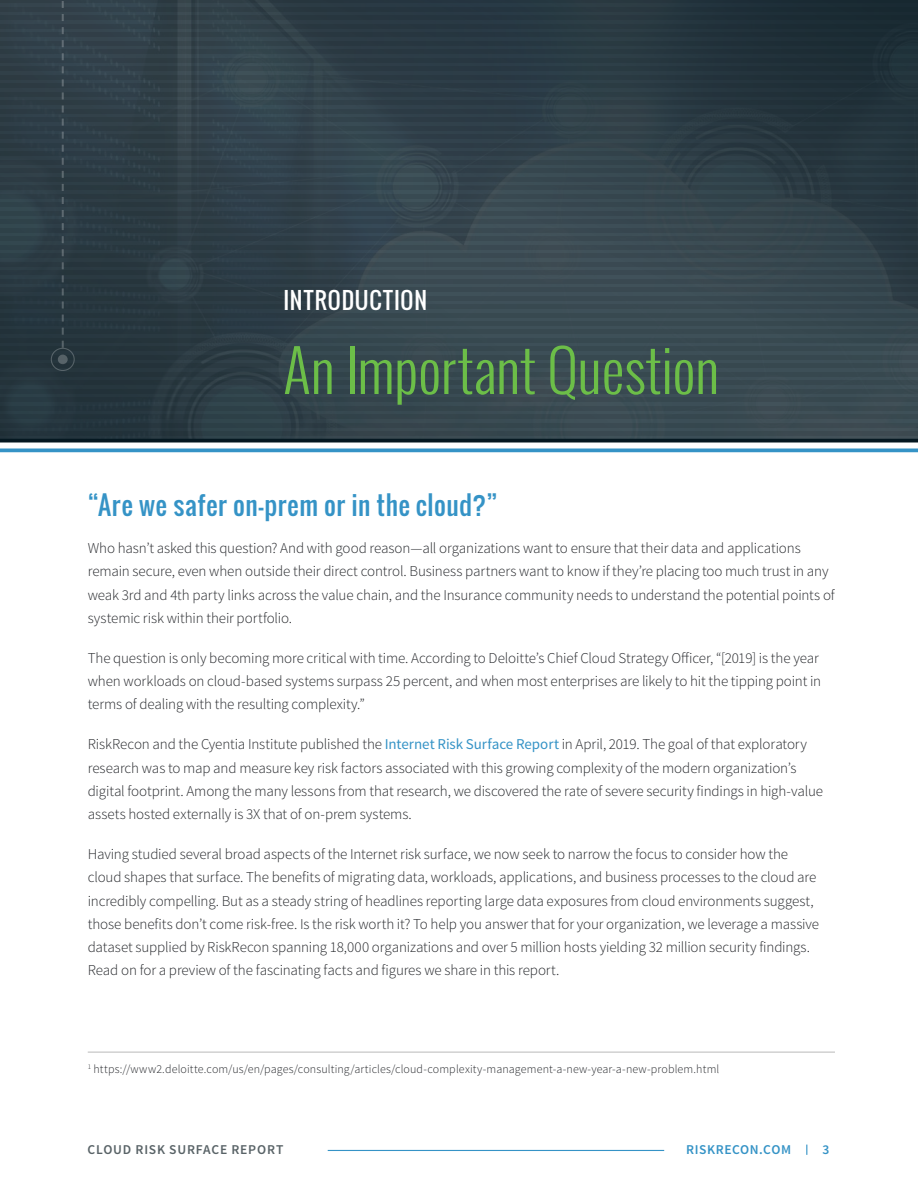
<style>
.page{position:relative;width:918px;height:1188px;background:#fff}
.page>*{position:absolute;margin:0;border:0;box-sizing:border-box;transform-origin:0 0}
.t1{font:300 57px "Oswald";letter-spacing:-.005em;color:#6cbe48}
.t2{font:25.5px "Oswald";letter-spacing:.02em;color:#3593c6}
.t3{font:22.5px "Oswald";letter-spacing:.035em;color:#fff}
.t4{font:300 15px/23.2px "Source Sans Pro";letter-spacing:-.01em;color:#25272b}
.t5{font:600 13.5px "Source Sans Pro";letter-spacing:.06em;color:#596367}
.t6{font:600 13.5px "Source Sans Pro";letter-spacing:.04em;color:#3593c6}
.t7{font:300 12px "Source Sans Pro";letter-spacing:.01em;color:#25272b}
.s1{font-weight:400;color:#3593c6}
</style>
<div class="page">
<div style="left:0;top:0;width:918px;height:441px;background:linear-gradient(to right,#26373f,#415259)"></div>
<svg style="left:0;top:0;width:918px;height:344px;background:#2f3f48"></svg>
<hr style="left:328px;top:1150px;width:336px;height:1px;background:#3593c6">
<svg style="left:51px;top:0;width:24px;height:371px;background:#2f3e47"></svg>
<svg style="left:0;top:448px;width:918px;height:4px;background:#4ea0cd"></svg>
<hr style="left:0;top:439px;width:918px;height:3px;background:#051821">
<hr style="left:88px;top:1052px;width:747px;height:1px;background:#b9b9b9">
<h3 class="t3" style="left:284px;top:283px;width:145px">INTRODUCTION</h3>
<h1 class="t1" style="left:284px;top:329px;width:437px">An Important Question</h1>
<h2 class="t2" style="left:88px;top:486px;width:411px">“Are we safer on-prem or in the cloud?”</h2>
<p class="t4" style="left:88px;top:537px;width:749px">Who hasn’t asked this question? And with good reason—all organizations want to ensure that their data and applications remain secure, even when outside their direct control. Business partners want to know if they’re placing too much trust in any weak 3rd and 4th party links across the value chain, and the Insurance community needs to understand the potential points of systemic risk within their portfolio.</p>
<p class="t4" style="left:88px;top:646px;width:735px">The question is only becoming more critical with time. According to Deloitte’s Chief Cloud Strategy Officer, “[2019] is the year when workloads on cloud-based systems surpass 25 percent, and when most enterprises are likely to hit the tipping point in terms of dealing with the resulting complexity.”</p>
<p class="t4" style="left:88px;top:733px;width:737px">RiskRecon and the Cyentia Institute published the <span class="s1">Internet Risk Surface Report</span> in April, 2019. The goal of that exploratory research was to map and measure key risk factors associated with this growing complexity of the modern organization’s digital footprint. Among the many lessons from that research, we discovered the rate of severe security findings in high-value assets hosted externally is 3X that of on-prem systems.</p>
<p class="t4" style="left:88px;top:843px;width:733px">Having studied several broad aspects of the Internet risk surface, we now seek to narrow the focus to consider how the cloud shapes that surface. The benefits of migrating data, workloads, applications, and business processes to the cloud are incredibly compelling. But as a steady string of headlines reporting large data exposures from cloud environments suggest, those benefits don’t come risk-free. Is the risk worth it? To help you answer that for your organization, we leverage a massive dataset supplied by RiskRecon spanning 18,000 organizations and over 5 million hosts yielding 32 million security findings.<br>Read on for a preview of the fascinating facts and figures we share in this report.</p>
<p class="t7" style="left:88px;top:1061px;width:633px"><sup>1</sup> https://www2.deloitte.com/us/en/pages/consulting/articles/cloud-complexity-management-a-new-year-a-new-problem.html</p>
<p class="t5" style="left:87px;top:1141px;width:197px">CLOUD RISK SURFACE REPORT</p>
<p class="t6" style="left:686px;top:1141px;width:106px">RISKRECON.COM</p>
<p class="t6" style="left:823px;top:1141px;width:8px">3</p>
</div>
